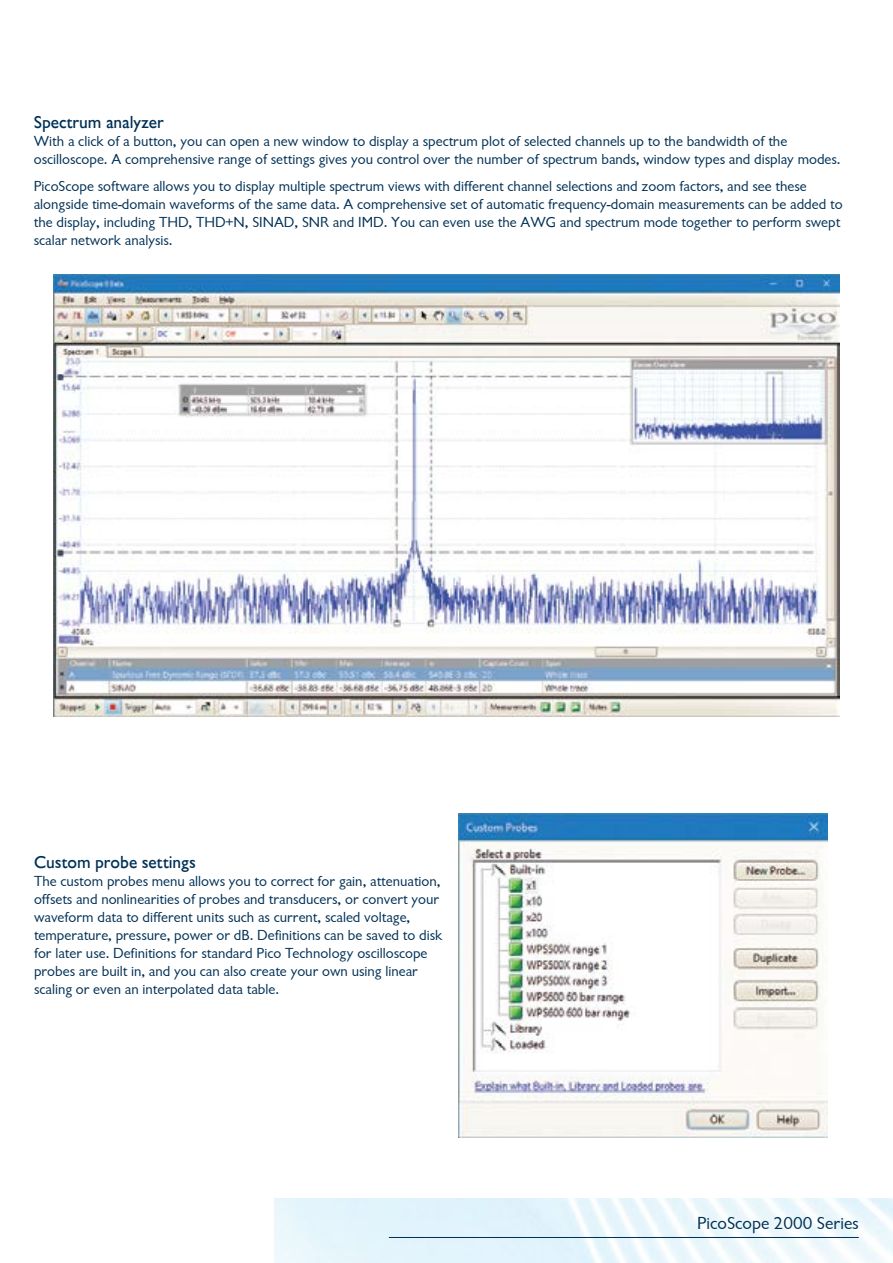
<style>
.page{position:relative;width:893px;height:1263px;background:#fff}
.page>*{position:absolute;margin:0;border:0;box-sizing:border-box;transform-origin:0 0}
.t1{font:500 18px "Chantilly";color:#003055}
.t2{font:18px "Chantilly";color:#003055}
.t3{font:15px/18px "Chantilly";color:#003055}
</style>
<div class="page">
<hr style="left:389px;top:1237px;width:470px;height:1px;background:#003055">
<img style="left:53px;top:274px;width:786px;height:443px">
<img style="left:458px;top:813px;width:370px;height:324px">
<p class="t1" style="left:34px;top:113px;width:131px">Spectrum analyzer</p>
<p class="t3" style="left:34px;top:133px;width:808px">With a click of a button, you can open a new window to display a spectrum plot of selected channels up to the bandwidth of the oscilloscope. A comprehensive range of settings gives you control over the number of spectrum bands, window types and display modes.</p>
<p class="t3" style="left:34px;top:177px;width:810px">PicoScope software allows you to display multiple spectrum views with different channel selections and zoom factors, and see these alongside time‑domain waveforms of the same data. A comprehensive set of automatic frequency-domain measurements can be added to the display, including THD, THD+N, SINAD, SNR and IMD. You can even use the AWG and spectrum mode together to perform swept scalar network analysis.</p>
<p class="t1" style="left:34px;top:852px;width:163px">Custom probe settings</p>
<p class="t3" style="left:34px;top:872px;width:410px">The custom probes menu allows you to correct for gain, attenuation, offsets and nonlinearities of probes and transducers, or convert your waveform data to different units such as current, scaled voltage, temperature, pressure, power or dB. Definitions can be saved to disk for later use. Definitions for standard Pico Technology oscilloscope probes are built in, and you can also create your own using linear scaling or even an interpolated data table.</p>
<p class="t2" style="left:697px;top:1213px;width:163px">PicoScope 2000 Series</p>
</div>
